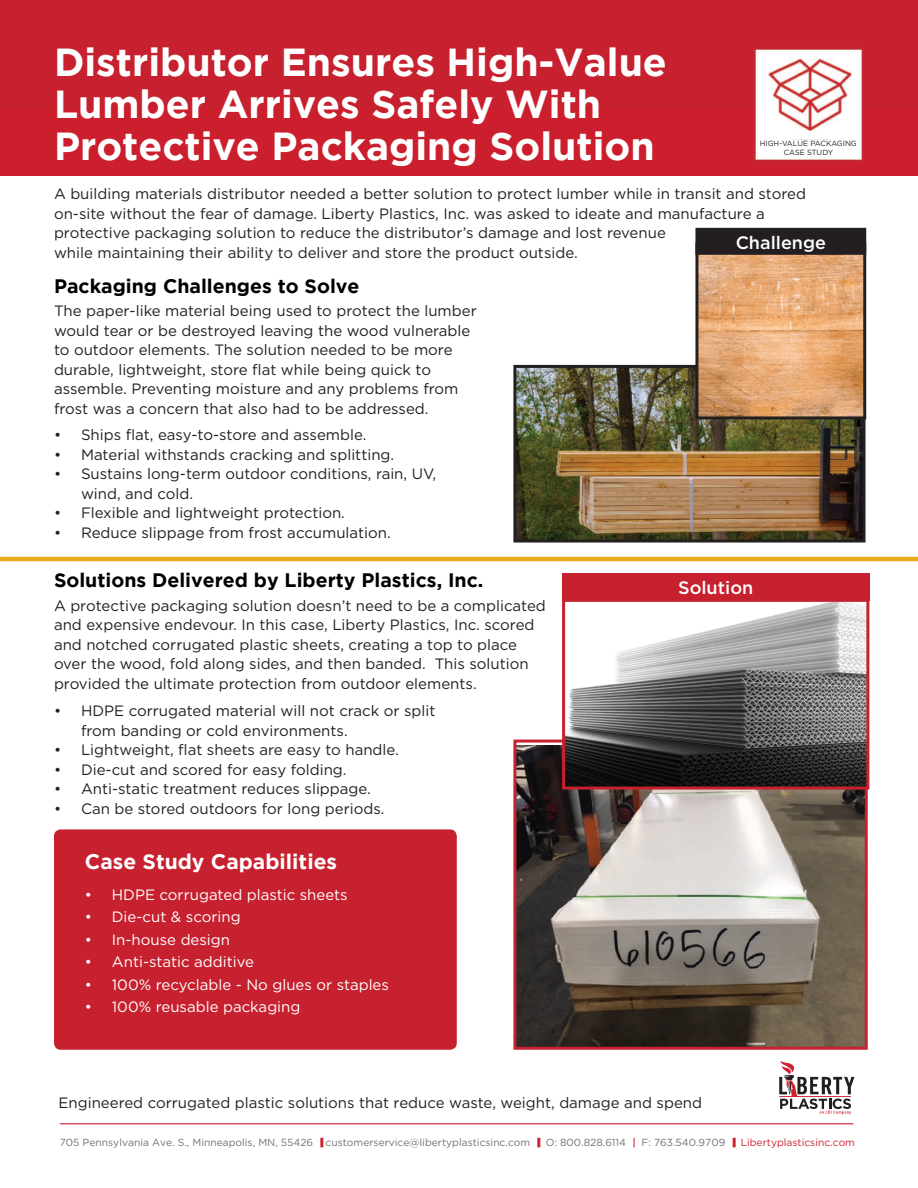
<style>
.page{position:relative;width:918px;height:1188px;background:#fff}
.page>*{position:absolute;margin:0;border:0;box-sizing:border-box;transform-origin:0 0}
.t1{font:700 39px/42px "Gotham";color:#fff}
.t2{font:700 21px "Gotham";color:#fff}
.t3{font:700 19.5px "Gotham";color:#000}
.t4{font:500 18px "Gotham";color:#fff}
.t5{font:15px/19.5px "Gotham";color:#231f20}
.t6{font:15px "Gotham";color:#fff}
.t7{font:10.2px "Gotham";color:#707271}
.t8{font:7.5px/9px "Gotham";color:#231f20;text-align:center}
.s1{color:#cf202f}
</style>
<div class="page">
<div style="left:0;top:0;width:918px;height:176px;background:#cb1f2e"></div>
<svg style="left:779px;top:1061px;width:75px;height:54px"></svg>
<hr style="left:60px;top:1123px;width:793px;height:1px;background:#cf202f">
<div style="left:0;top:0;width:918px;height:108px;background:#c7202e"></div>
<img style="left:754px;top:49px;width:109px;height:113px">
<img style="left:517px;top:369px;width:345px;height:170px">
<div style="left:513px;top:365px;width:353px;height:178px;border:3px solid #231f20"></div>
<img style="left:699px;top:255px;width:163px;height:160px">
<div style="left:695px;top:243px;width:171px;height:176px;border:3px solid #231f20"></div>
<hr style="left:0;top:557px;width:918px;height:4px;background:#eaaa20">
<div style="left:54px;top:829px;width:403px;height:221px;background:#c7202e;border-radius:7px"></div>
<div style="left:562px;top:573px;width:307px;height:27px;background:#c7202e"></div>
<div style="left:696px;top:229px;width:170px;height:25px;background:#231f20"></div>
<div style="left:695px;top:228px;width:171px;height:27px;border:2px solid #231f20"></div>
<div style="left:758px;top:140px;width:101px;height:19px;background:#fff"></div>
<img style="left:517px;top:745px;width:347px;height:301px">
<div style="left:513px;top:740px;width:355px;height:310px;border:3px solid #c7202e"></div>
<img style="left:566px;top:603px;width:299px;height:183px">
<div style="left:562px;top:599px;width:307px;height:191px;border:3px solid #c7202e"></div>
<h1 class="t1" style="left:54px;top:40px;width:614px">Distributor Ensures High-Value<br>Lumber Arrives Safely With<br>Protective Packaging Solution</h1>
<p class="t5" style="left:54px;top:184px;width:754px">A building materials distributor needed a better solution to protect lumber while in transit and stored on-site without the fear of damage. Liberty Plastics, Inc. was asked to ideate and manufacture a protective packaging solution to reduce the distributor’s damage and lost revenue<br>while maintaining their ability to deliver and store the product outside.</p>
<p class="t8" style="left:760px;top:139px;width:98px">HIGH-VALUE PACKAGING<br>CASE STUDY</p>
<p class="t4" style="left:736px;top:230px;width:92px">Challenge</p>
<h3 class="t3" style="left:54px;top:275px;width:307px">Packaging Challenges to Solve</h3>
<p class="t5" style="left:54px;top:301px;width:424px">The paper-like material being used to protect the lumber would tear or be destroyed leaving the wood vulnerable to outdoor elements. The solution needed to be more durable, lightweight, store flat while being quick to assemble. Preventing moisture and any problems from frost was a concern that also had to be addressed.</p>
<p class="t5" style="left:54px;top:425px;width:314px">• Ships flat, easy-to-store and assemble.</p>
<p class="t5" style="left:54px;top:445px;width:342px">• Material withstands cracking and splitting.</p>
<p class="t5" style="left:81px;top:464px;width:357px;text-indent:-27px">• Sustains long-term outdoor conditions, rain, UV, wind, and cold.</p>
<p class="t5" style="left:54px;top:503px;width:292px">• Flexible and lightweight protection.</p>
<p class="t5" style="left:54px;top:523px;width:338px">• Reduce slippage from frost accumulation.</p>
<h3 class="t3" style="left:54px;top:569px;width:431px">Solutions Delivered by Liberty Plastics, Inc.</h3>
<p class="t5" style="left:54px;top:595px;width:493px">A protective packaging solution doesn’t need to be a complicated and expensive endevour. In this case, Liberty Plastics, Inc. scored and notched corrugated plastic sheets, creating a top to place over the wood, fold along sides, and then banded. This solution provided the ultimate protection from outdoor elements.</p>
<p class="t5" style="left:81px;top:701px;width:356px;text-indent:-27px">• HDPE corrugated material will not crack or split from banding or cold environments.</p>
<p class="t5" style="left:54px;top:740px;width:346px">• Lightweight, flat sheets are easy to handle.</p>
<p class="t5" style="left:54px;top:759px;width:294px">• Die-cut and scored for easy folding.</p>
<p class="t5" style="left:54px;top:779px;width:318px">• Anti-static treatment reduces slippage.</p>
<p class="t5" style="left:54px;top:798px;width:332px">• Can be stored outdoors for long periods.</p>
<h2 class="t2" style="left:85px;top:849px;width:254px">Case Study Capabilities</h2>
<p class="t6" style="left:85px;top:885px;width:264px">• HDPE corrugated plastic sheets</p>
<p class="t6" style="left:85px;top:907px;width:157px">• Die-cut &amp; scoring</p>
<p class="t6" style="left:85px;top:930px;width:147px">• In-house design</p>
<p class="t6" style="left:85px;top:952px;width:171px">• Anti-static additive</p>
<p class="t6" style="left:85px;top:975px;width:306px">• 100% recyclable - No glues or staples</p>
<p class="t6" style="left:85px;top:997px;width:217px">• 100% reusable packaging</p>
<p class="t4" style="left:678px;top:576px;width:77px">Solution</p>
<p class="t5" style="left:58px;top:1092px;width:645px">Engineered corrugated plastic solutions that reduce waste, weight, damage and spend</p>
<p class="t7" style="left:60px;top:1136px;width:797px">705 Pennsylvania Ave. S., Minneapolis, MN, 55426 <span class="s1">|</span>customerservice@libertyplasticsinc.com <span class="s1">|</span>O: 800.828.6114 <span class="s1">|</span> F: 763.540.9709 <span class="s1">|Libertyplasticsinc.com</span></p>
</div>
